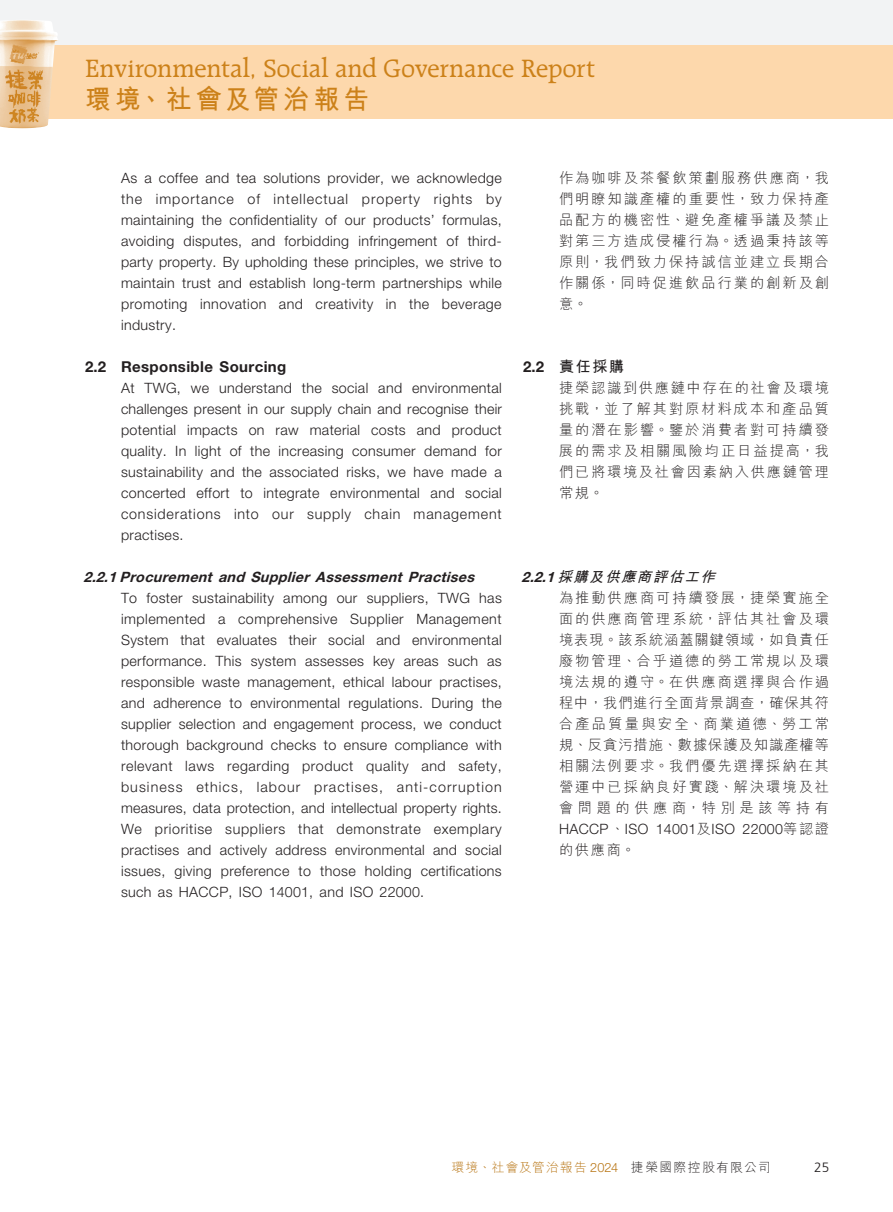
<style>
.page{position:relative;width:893px;height:1212px;background:#fff}
.page>*{position:absolute;margin:0;border:0;box-sizing:border-box;transform-origin:0 0}
.t1{font:27px "Raleigh LT Std";letter-spacing:.005em;color:#cc8119}
.t2{font:700 27px "M Hei HK";letter-spacing:.165em;color:#cc8119;scale:.95 1}
._04___H2{font:700 15px "Helvetica Neue LT Std";letter-spacing:.025em;color:#231f20}
._04___H2-2{font:700 15px "M Hei HK";color:#231f20}
._01_Body_Text{font:300 14.25px/21px "Helvetica Neue LT Std";letter-spacing:.03em;color:#231f20;text-align:justify}
._01_Body_Text-2{font:300 14.25px/21px "M Hei HK";letter-spacing:.135em;color:#231f20;text-align:justify}
._05_____H3{font:italic 700 14.25px "Helvetica Neue LT Std";color:#231f20}
._05_____H3-2{font:italic 700 14.25px "M Hei HK";color:#231f20}
.t3{font:300 13.5px "Frutiger LT Std";color:#231f20}
.t4{font:300 12.75px "M Hei HK";letter-spacing:.095em;color:#b87514}
.s1{font-family:"Helvetica Neue LT Std"}
.s2{color:#231f20}
</style>
<div class="page">
<div style="left:0;top:0;width:893px;height:119px;background:#fdd8ac"></div>
<div style="left:0;top:0;width:893px;height:45px;background:#f2f3f4"></div>
<img style="left:0;top:20px;width:58px;height:108px">
<h1 class="t1" style="left:85px;top:53px;width:512px">Environmental, Social and Governance Report</h1>
<h1 class="t2" style="left:85px;top:80px;width:300px">環境、社會及管治報告</h1>
<p class="_01_Body_Text" style="left:121px;top:167px;width:382px">As a coffee and tea solutions provider, we acknowledge the importance of intellectual property rights by maintaining the confidentiality of our products’ formulas, avoiding disputes, and forbidding infringement of third&shy;party property. By upholding these principles, we strive to maintain trust and establish long-term partnerships while promoting innovation and creativity in the beverage industry.</p>
<p class="_04___H2" style="left:85px;top:357px;width:203px">2.2 Responsible Sourcing</p>
<p class="_01_Body_Text" style="left:121px;top:377px;width:382px">At TWG, we understand the social and environmental challenges present in our supply chain and recognise their potential impacts on raw material costs and product quality. In light of the increasing consumer demand for sustainability and the associated risks, we have made a concerted effort to integrate environmental and social considerations into our supply chain management practises.</p>
<p class="_05_____H3" style="left:84px;top:568px;width:397px">2.2.1 Procurement and Supplier Assessment Practises</p>
<p class="_01_Body_Text" style="left:121px;top:587px;width:382px">To foster sustainability among our suppliers, TWG has implemented a comprehensive Supplier Management System that evaluates their social and environmental performance. This system assesses key areas such as responsible waste management, ethical labour practises, and adherence to environmental regulations. During the supplier selection and engagement process, we conduct thorough background checks to ensure compliance with relevant laws regarding product quality and safety, business ethics, labour practises, anti-corruption measures, data protection, and intellectual property rights.<br>We prioritise suppliers that demonstrate exemplary practises and actively address environmental and social issues, giving preference to those holding certifications such as HACCP, ISO 14001, and ISO 22000.</p>
<p class="_01_Body_Text-2" style="left:559px;top:167px;width:272px">作為咖啡及茶餐飲策劃服務供應商，我們明瞭知識產權的重要性，致力保持產品配方的機密性、避免產權爭議及禁止對第三方造成侵權行為。透過秉持該等原則，我們致力保持誠信並建立長期合作關係，同時促進飲品行業的創新及創意。</p>
<p class="_04___H2-2" style="left:523px;top:355px;width:103px"><span class="s1">2.2</span> 責任採購</p>
<p class="_01_Body_Text-2" style="left:559px;top:377px;width:272px">捷榮認識到供應鏈中存在的社會及環境挑戰，並了解其對原材料成本和產品質量的潛在影響。鑒於消費者對可持續發展的需求及相關風險均正日益提高，我們已將環境及社會因素納入供應鏈管理常規。</p>
<p class="_05_____H3-2" style="left:522px;top:566px;width:200px"><span class="s1">2.2.1</span> 採購及供應商評估工作</p>
<p class="_01_Body_Text-2" style="left:559px;top:587px;width:272px">為推動供應商可持續發展，捷榮實施全面的供應商管理系統，評估其社會及環境表現。該系統涵蓋關鍵領域，如負責任廢物管理、合乎道德的勞工常規以及環境法規的遵守。在供應商選擇與合作過程中，我們進行全面背景調查，確保其符合產品質量與安全、商業道德、勞工常規、反貪污措施、數據保護及知識產權等相關法例要求。我們優先選擇採納在其營運中已採納良好實踐、解決環境及社會問題的供應商，特別是該等持有<span class="s1">HACCP</span>、<span class="s1">ISO 14001</span>及<span class="s1">ISO 22000</span>等認證的供應商。</p>
<p class="t4" style="left:451px;top:1158px;width:321px">環境、社會及管治報告 <span class="s1">2024</span> <span class="s2">捷榮國際控股有限公司</span></p>
<p class="t3" style="left:814px;top:1159px;width:17px">25</p>
</div>
